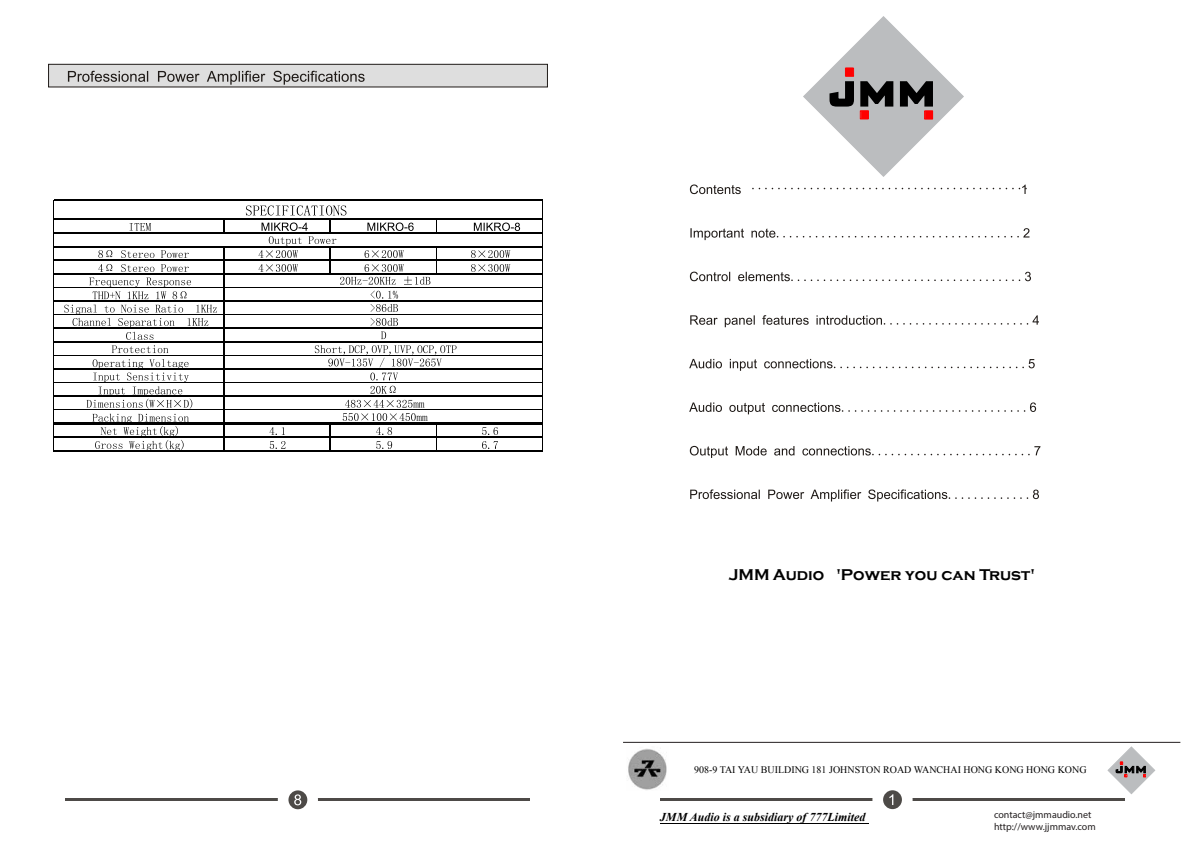
<style>
.page{position:relative;width:1190px;height:841px;background:#fff}
.page>*{position:absolute;margin:0;border:0;box-sizing:border-box;transform-origin:0 0}
.t1{font:500 41.5px "Bank Gothic";color:#000;scale:1.05 1}
.t2{font:900 40.8px "Arial";color:#f00;scale:.92 1}
.t3{font:700 16.1px "Copperplate Gothic";color:#000}
.t4{font:500 12.1px "Bank Gothic";color:#000;scale:1.05 1}
.t5{font:italic 700 12px "Times New Roman";color:#000}
.t6{font:900 11.9px "Arial";color:#f00;scale:.92 1}
.t7{font:10px "Times New Roman";color:#000}
.t8{font:10px/12px "Myriad Pro";color:#231f20}
</style>
<div class="page">
<svg style="left:803px;top:16px;width:161px;height:161px"></svg>
<div style="left:845px;top:68px;width:9px;height:9px;border:1px solid #f00"></div>
<div style="left:860px;top:111px;width:9px;height:8px;border:1px solid #f00"></div>
<div style="left:924px;top:111px;width:9px;height:8px;border:1px solid #f00"></div>
<hr style="left:660px;top:798px;width:465px;height:3px;background:#4d4a47">
<div style="left:872px;top:780px;width:41px;height:40px;background:#fff;border-radius:50%"></div>
<div style="left:883px;top:790px;width:19px;height:19px;background:#4d4a47;border-radius:50%"></div>
<svg style="left:889px;top:794px;width:4px;height:11px"></svg>
<svg style="left:690px;top:184px;width:51px;height:10px"></svg>
<svg style="left:752px;top:185px;width:275px;height:9px"></svg>
<svg style="left:690px;top:228px;width:54px;height:12px"></svg>
<svg style="left:752px;top:228px;width:278px;height:10px"></svg>
<svg style="left:690px;top:272px;width:40px;height:9px"></svg>
<svg style="left:738px;top:272px;width:293px;height:9px"></svg>
<svg style="left:690px;top:315px;width:28px;height:10px"></svg>
<svg style="left:725px;top:315px;width:30px;height:12px"></svg>
<svg style="left:762px;top:315px;width:47px;height:10px"></svg>
<svg style="left:817px;top:315px;width:222px;height:10px"></svg>
<svg style="left:689px;top:359px;width:33px;height:9px"></svg>
<svg style="left:730px;top:359px;width:27px;height:12px"></svg>
<svg style="left:764px;top:359px;width:271px;height:9px"></svg>
<svg style="left:689px;top:402px;width:33px;height:10px"></svg>
<svg style="left:729px;top:403px;width:36px;height:11px"></svg>
<svg style="left:772px;top:402px;width:264px;height:10px"></svg>
<svg style="left:690px;top:446px;width:38px;height:12px"></svg>
<svg style="left:736px;top:446px;width:31px;height:10px"></svg>
<svg style="left:774px;top:446px;width:20px;height:10px"></svg>
<svg style="left:802px;top:446px;width:238px;height:10px"></svg>
<svg style="left:690px;top:489px;width:70px;height:10px"></svg>
<svg style="left:768px;top:490px;width:36px;height:9px"></svg>
<svg style="left:811px;top:489px;width:50px;height:13px"></svg>
<svg style="left:868px;top:489px;width:171px;height:13px"></svg>
<div style="left:48px;top:64px;width:500px;height:23px;background:#dedede;border:1px solid #1f1a17"></div>
<hr style="left:65px;top:799px;width:465px;height:2px;background:#4d4a47">
<div style="left:278px;top:780px;width:40px;height:40px;background:#fff;border-radius:50%"></div>
<div style="left:288px;top:790px;width:19px;height:19px;background:#4d4a47;border-radius:50%"></div>
<svg style="left:294px;top:794px;width:7px;height:11px"></svg>
<svg style="left:68px;top:71px;width:80px;height:11px"></svg>
<svg style="left:158px;top:71px;width:42px;height:11px"></svg>
<svg style="left:207px;top:71px;width:58px;height:14px"></svg>
<svg style="left:273px;top:71px;width:92px;height:14px"></svg>
<svg style="left:129px;top:223px;width:22px;height:8px"></svg>
<svg style="left:474px;top:223px;width:46px;height:8px"></svg>
<svg style="left:98px;top:250px;width:91px;height:8px"></svg>
<svg style="left:471px;top:250px;width:39px;height:8px"></svg>
<svg style="left:98px;top:264px;width:91px;height:8px"></svg>
<svg style="left:471px;top:264px;width:39px;height:8px"></svg>
<svg style="left:64px;top:278px;width:153px;height:75px"></svg>
<svg style="left:270px;top:427px;width:15px;height:8px"></svg>
<svg style="left:376px;top:427px;width:16px;height:8px"></svg>
<svg style="left:482px;top:427px;width:16px;height:8px"></svg>
<svg style="left:87px;top:359px;width:105px;height:91px"></svg>
<svg style="left:270px;top:441px;width:16px;height:8px"></svg>
<svg style="left:376px;top:441px;width:16px;height:8px"></svg>
<svg style="left:482px;top:441px;width:16px;height:8px"></svg>
<svg style="left:343px;top:400px;width:85px;height:21px"></svg>
<svg style="left:315px;top:345px;width:142px;height:22px"></svg>
<svg style="left:370px;top:373px;width:28px;height:7px"></svg>
<svg style="left:370px;top:386px;width:26px;height:8px"></svg>
<svg style="left:371px;top:291px;width:27px;height:21px"></svg>
<svg style="left:371px;top:318px;width:27px;height:21px"></svg>
<svg style="left:224px;top:220px;width:1px;height:12px"></svg>
<svg style="left:436px;top:220px;width:1px;height:12px"></svg>
<svg style="left:246px;top:205px;width:184px;height:80px"></svg>
<svg style="left:436px;top:247px;width:1px;height:26px"></svg>
<hr style="left:53px;top:200px;width:1px;height:252px;background:#000">
<hr style="left:542px;top:200px;width:1px;height:252px;background:#000">
<hr style="left:224px;top:247px;width:1px;height:205px;background:#000">
<svg style="left:329px;top:424px;width:2px;height:26px"></svg>
<svg style="left:436px;top:424px;width:1px;height:26px"></svg>
<hr style="left:54px;top:199px;width:489px;height:1px;background:#000">
<hr style="left:54px;top:200px;width:489px;height:1px;background:#000">
<hr style="left:54px;top:218px;width:489px;height:1px;background:#000">
<hr style="left:54px;top:219px;width:489px;height:1px;background:#000">
<hr style="left:54px;top:232px;width:489px;height:1px;background:#000">
<hr style="left:54px;top:233px;width:489px;height:1px;background:#000">
<hr style="left:54px;top:246px;width:489px;height:1px;background:#000">
<hr style="left:54px;top:260px;width:489px;height:1px;background:#000">
<hr style="left:54px;top:273px;width:489px;height:2px;background:#000">
<hr style="left:54px;top:287px;width:489px;height:1px;background:#000">
<hr style="left:54px;top:300px;width:489px;height:1px;background:#000">
<hr style="left:54px;top:301px;width:489px;height:1px;background:#000">
<hr style="left:54px;top:314px;width:489px;height:1px;background:#000">
<hr style="left:54px;top:315px;width:489px;height:1px;background:#000">
<hr style="left:54px;top:328px;width:489px;height:1px;background:#000">
<hr style="left:54px;top:341px;width:489px;height:1px;background:#000">
<hr style="left:54px;top:342px;width:489px;height:1px;background:#000">
<hr style="left:54px;top:355px;width:489px;height:1px;background:#000">
<hr style="left:54px;top:368px;width:489px;height:2px;background:#000">
<hr style="left:54px;top:382px;width:489px;height:1px;background:#000">
<hr style="left:54px;top:395px;width:489px;height:1px;background:#000">
<hr style="left:54px;top:396px;width:489px;height:1px;background:#000">
<hr style="left:54px;top:409px;width:489px;height:1px;background:#000">
<hr style="left:54px;top:410px;width:489px;height:1px;background:#000">
<hr style="left:54px;top:423px;width:489px;height:1px;background:#000">
<hr style="left:54px;top:437px;width:489px;height:1px;background:#000">
<hr style="left:54px;top:450px;width:489px;height:2px;background:#000">
<hr style="left:623px;top:742px;width:557px;height:1px;background:#231f20">
<hr style="left:660px;top:823px;width:209px;height:1px;background:#000">
<img style="left:628px;top:748px;width:39px;height:42px">
<svg style="left:1107px;top:746px;width:49px;height:48px"></svg>
<h2 class="t2" style="left:843px;top:32px;width:15px">.</h2>
<h1 class="t1" style="left:828px;top:62px;width:105px">JMM</h1>
<h2 class="t2" style="left:858px;top:75px;width:15px">.</h2>
<h2 class="t2" style="left:922px;top:75px;width:15px">.</h2>
<h3 class="t3" style="left:729px;top:566px;width:307px">JMM Audio 'Power you can Trust'</h3>
<p class="t7" style="left:694px;top:763px;width:394px">908-9 TAI YAU BUILDING 181 JOHNSTON ROAD WANCHAI HONG KONG HONG KONG</p>
<p class="t5" style="left:660px;top:809px;width:207px">JMM Audio is a subsidiary of 777Limited</p>
<p class="t8" style="left:994px;top:809px;width:103px">contact@jmmaudio.net http://www.jjmmav.com</p>
<p class="t6" style="left:1120px;top:752px;width:5px">.</p>
<p class="t4" style="left:1115px;top:760px;width:32px">JMM</p>
<p class="t6" style="left:1124px;top:764px;width:5px">.</p>
<p class="t6" style="left:1143px;top:764px;width:5px">.</p>
</div>
